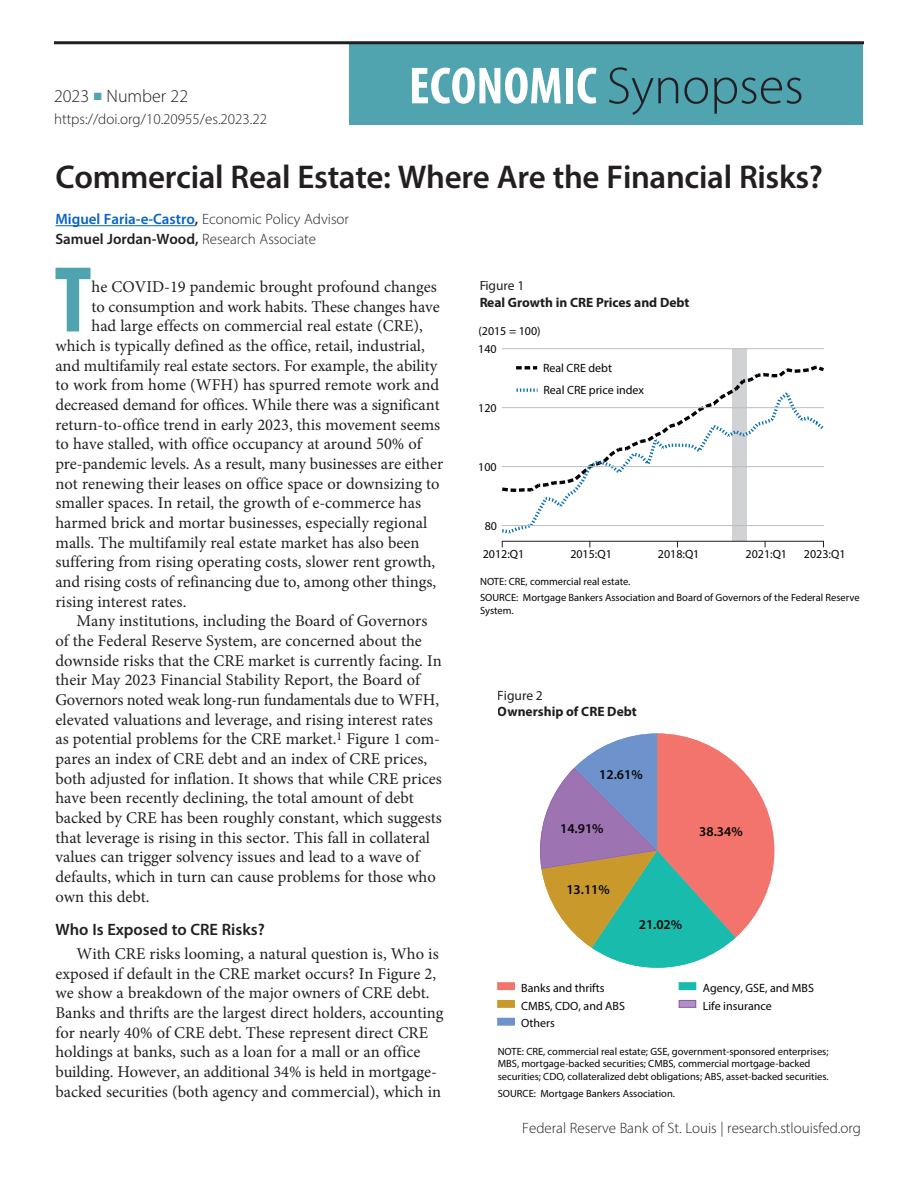
<style>
.page{position:relative;width:918px;height:1188px;background:#fff}
.page>*{position:absolute;margin:0;border:0;box-sizing:border-box;transform-origin:0 0}
.Drop_Cap_NEW{font:700 condensed 94.65px "Myriad Pro";color:#4fa4b0}
.t1{font:700 condensed 52.5px "Myriad Pro";letter-spacing:.005em;color:#fff}
.Title_NEW{font:600 33px "Myriad Pro";letter-spacing:-.01em;color:#231f20}
.t2{font:300 18px "Myriad Pro";color:#231f20}
.Text{font:16.5px/19.6px "Minion Pro";color:#231f20}
.Drop_Cap_NEW-2{font:16.5px "Minion Pro";color:#231f20}
.Subhead{font:600 16.5px "Myriad Pro";color:#231f20}
.Text-2{font:300 15px "Myriad Pro";color:#231f20}
.Text-3{font:600 15px "Myriad Pro";color:#231f20}
.Abstract_Citation{font:300 15px "Myriad Pro";color:#231f20}
.t3{font:700 13.5px "Myriad Pro";color:#201d1e}
.t4{font:600 13.5px "Myriad Pro";color:#040503}
.t5{font:13.5px "Myriad Pro";color:#201d1e}
.t6{font:12px/22.4px "Myriad Pro";color:#040503}
.t7{font:10.5px/12.6px "Myriad Pro";color:#050504}
.s1{color:#4fa4b0}
.s2{font-weight:300;font-stretch:normal;color:#231f20}
.s3{font-weight:600;color:#0563c1}
.s4{font-weight:600}
.s5{font-weight:300}
</style>
<div class="page">
<hr style="left:56px;top:225px;width:139px;height:1px;background:#0563c1">
<div style="left:350px;top:43px;width:513px;height:81px;background:#4fa4b0"></div>
<hr style="left:54px;top:41px;width:810px;height:3px;background:#231f20">
<div style="left:732px;top:349px;width:8px;height:192px;background:#d1d2d4"></div>
<div style="left:740px;top:349px;width:7px;height:192px;background:#d1d2d4"></div>
<svg style="left:501px;top:494px;width:323px;height:40px"></svg>
<hr style="left:502px;top:525px;width:321px;height:1px;background:#bcbdc0">
<hr style="left:502px;top:348px;width:321px;height:1px;background:#bcbdc0">
<hr style="left:502px;top:541px;width:321px;height:1px;background:#231f20">
<svg style="left:501px;top:365px;width:323px;height:129px"></svg>
<svg style="left:540px;top:733px;width:234px;height:235px"></svg>
<div style="left:498px;top:983px;width:16px;height:7px;background:#f2746d"></div>
<div style="left:679px;top:983px;width:17px;height:7px;background:#18bbac"></div>
<div style="left:498px;top:1000px;width:16px;height:7px;background:#c99a2b"></div>
<div style="left:679px;top:1000px;width:17px;height:7px;background:#b08fc2"></div>
<div style="left:679px;top:1000px;width:17px;height:7px;border:1px solid #8c58a4"></div>
<div style="left:498px;top:1018px;width:16px;height:7px;background:#6e93cc"></div>
<p class="t2" style="left:54px;top:86px;width:136px">2023 <span class="s1">■</span> Number 22</p>
<p class="Abstract_Citation" style="left:54px;top:110px;width:215px">https://doi.org/10.20955/es.2023.22</p>
<p class="t1" style="left:409px;top:53px;width:396px">ECONOMIC <span class="s2">Synopses</span></p>
<p class="Title_NEW" style="left:56px;top:156px;width:769px">Commercial Real Estate: Where Are the Financial Risks?</p>
<p class="Text-2" style="left:56px;top:210px;width:295px"><span class="s3">Miguel Faria-e-Castro</span><span class="s4">,</span> Economic Policy Advisor</p>
<p class="Text-3" style="left:56px;top:229px;width:262px">Samuel Jordan-Wood, <span class="s5">Research Associate</span></p>
<p class="Drop_Cap_NEW" style="left:54px;top:241px;width:39px">T</p>
<p class="Drop_Cap_NEW-2" style="left:92px;top:276px;width:347px">he COVID-19 pandemic brought profound changes</p>
<p class="Drop_Cap_NEW-2" style="left:92px;top:296px;width:350px">to consumption and work habits. These changes have</p>
<p class="Drop_Cap_NEW-2" style="left:92px;top:315px;width:333px">had large effects on commercial real estate (CRE),</p>
<p class="Drop_Cap_NEW-2" style="left:56px;top:335px;width:371px">which is typically defined as the office, retail, industrial,</p>
<p class="Drop_Cap_NEW-2" style="left:56px;top:354px;width:383px">and multifamily real estate sectors. For example, the ability</p>
<p class="Drop_Cap_NEW-2" style="left:56px;top:374px;width:385px">to work from home (WFH) has spurred remote work and</p>
<p class="Drop_Cap_NEW-2" style="left:56px;top:394px;width:386px">decreased demand for offices. While there was a significant</p>
<p class="Drop_Cap_NEW-2" style="left:56px;top:413px;width:386px">return-to-office trend in early 2023, this movement seems</p>
<p class="Drop_Cap_NEW-2" style="left:56px;top:433px;width:368px">to have stalled, with office occupancy at around 50% of</p>
<p class="Drop_Cap_NEW-2" style="left:56px;top:453px;width:389px">pre-pandemic levels. As a result, many businesses are either</p>
<p class="Drop_Cap_NEW-2" style="left:56px;top:472px;width:386px">not renewing their leases on office space or downsizing to</p>
<p class="Drop_Cap_NEW-2" style="left:56px;top:492px;width:367px">smaller spaces. In retail, the growth of e-commerce has</p>
<p class="Drop_Cap_NEW-2" style="left:56px;top:512px;width:373px">harmed brick and mortar businesses, especially regional</p>
<p class="Drop_Cap_NEW-2" style="left:56px;top:531px;width:366px">malls. The multifamily real estate market has also been</p>
<p class="Drop_Cap_NEW-2" style="left:56px;top:551px;width:381px">suffering from rising operating costs, slower rent growth,</p>
<p class="Drop_Cap_NEW-2" style="left:56px;top:571px;width:382px">and rising costs of refinancing due to, among other things,</p>
<p class="Drop_Cap_NEW-2" style="left:56px;top:590px;width:132px">rising interest rates.</p>
<p class="Text" style="left:56px;top:611px;width:388px;text-indent:21px">Many institutions, including the Board of Governors of the Federal Reserve System, are concerned about the downside risks that the CRE market is currently facing. In their May 2023 Financial Stability Report, the Board of Governors noted weak long-run fundamentals due to WFH, elevated valuations and leverage, and rising interest rates as potential problems for the CRE market.<sup>1</sup> Figure 1 com&shy;pares an index of CRE debt and an index of CRE prices, both adjusted for inflation. It shows that while CRE prices have been recently declining, the total amount of debt backed by CRE has been roughly constant, which suggests that leverage is rising in this sector. This fall in collateral values can trigger solvency issues and lead to a wave of defaults, which in turn can cause problems for those who own this debt.</p>
<p class="Subhead" style="left:56px;top:919px;width:211px">Who Is Exposed to CRE Risks?</p>
<p class="Text" style="left:56px;top:944px;width:390px;text-indent:21px">With CRE risks looming, a natural question is, Who is exposed if default in the CRE market occurs? In Figure 2, we show a breakdown of the major owners of CRE debt.<br>Banks and thrifts are the largest direct holders, accounting for nearly 40% of CRE debt. These represent direct CRE holdings at banks, such as a loan for a mall or an office building. However, an additional 34% is held in mortgage&shy;backed securities (both agency and commercial), which in</p>
<p class="t5" style="left:479px;top:277px;width:47px">Figure 1</p>
<p class="t3" style="left:479px;top:293px;width:212px">Real Growth in CRE Prices and Debt</p>
<p class="t6" style="left:478px;top:319px;width:64px">(2015 = 100)</p>
<p class="t6" style="left:478px;top:337px;width:20px">140</p>
<p class="t6" style="left:478px;top:396px;width:20px">120</p>
<p class="t6" style="left:478px;top:455px;width:20px">100</p>
<p class="t6" style="left:485px;top:514px;width:14px">80</p>
<p class="t6" style="left:543px;top:356px;width:103px">Real CRE debt<br>Real CRE price index</p>
<p class="t6" style="left:483px;top:543px;width:43px">2012:Q1</p>
<p class="t6" style="left:570px;top:543px;width:43px">2015:Q1</p>
<p class="t6" style="left:658px;top:543px;width:43px">2018:Q1</p>
<p class="t6" style="left:746px;top:543px;width:43px">2021:Q1</p>
<p class="t6" style="left:804px;top:543px;width:43px">2023:Q1</p>
<p class="t7" style="left:480px;top:573px;width:381px;line-height:16.5px">NOTE: CRE, commercial real estate.<br>SOURCE: Mortgage Bankers Association and Board of Governors of the Federal Reserve</p>
<p class="t7" style="left:480px;top:604px;width:35px">System.</p>
<p class="t5" style="left:498px;top:687px;width:47px">Figure 2</p>
<p class="t3" style="left:498px;top:703px;width:141px">Ownership of CRE Debt</p>
<p class="t4" style="left:599px;top:766px;width:45px">12.61%</p>
<p class="t4" style="left:560px;top:820px;width:45px">14.91%</p>
<p class="t4" style="left:699px;top:822px;width:45px">38.34%</p>
<p class="t4" style="left:566px;top:881px;width:45px">13.11%</p>
<p class="t4" style="left:639px;top:916px;width:45px">21.02%</p>
<p class="t6" style="left:521px;top:976px;width:85px">Banks and thrifts</p>
<p class="t6" style="left:703px;top:976px;width:113px">Agency, GSE, and MBS</p>
<p class="t6" style="left:521px;top:994px;width:105px">CMBS, CDO, and ABS</p>
<p class="t6" style="left:703px;top:994px;width:71px">Life insurance</p>
<p class="t6" style="left:521px;top:1012px;width:35px">Others</p>
<p class="t7" style="left:498px;top:1045px;width:333px">NOTE: CRE, commercial real estate; GSE, government-sponsored enterprises;<br>MBS, mortgage-backed securities; CMBS, commercial mortgage-backed securities; CDO, collateralized debt obligations; ABS, asset-backed securities.</p>
<p class="t7" style="left:498px;top:1087px;width:179px">SOURCE: Mortgage Bankers Association.</p>
<p class="Text-2" style="left:522px;top:1119px;width:340px">Federal Reserve Bank of St. Louis | research.stlouisfed.org</p>
</div>
